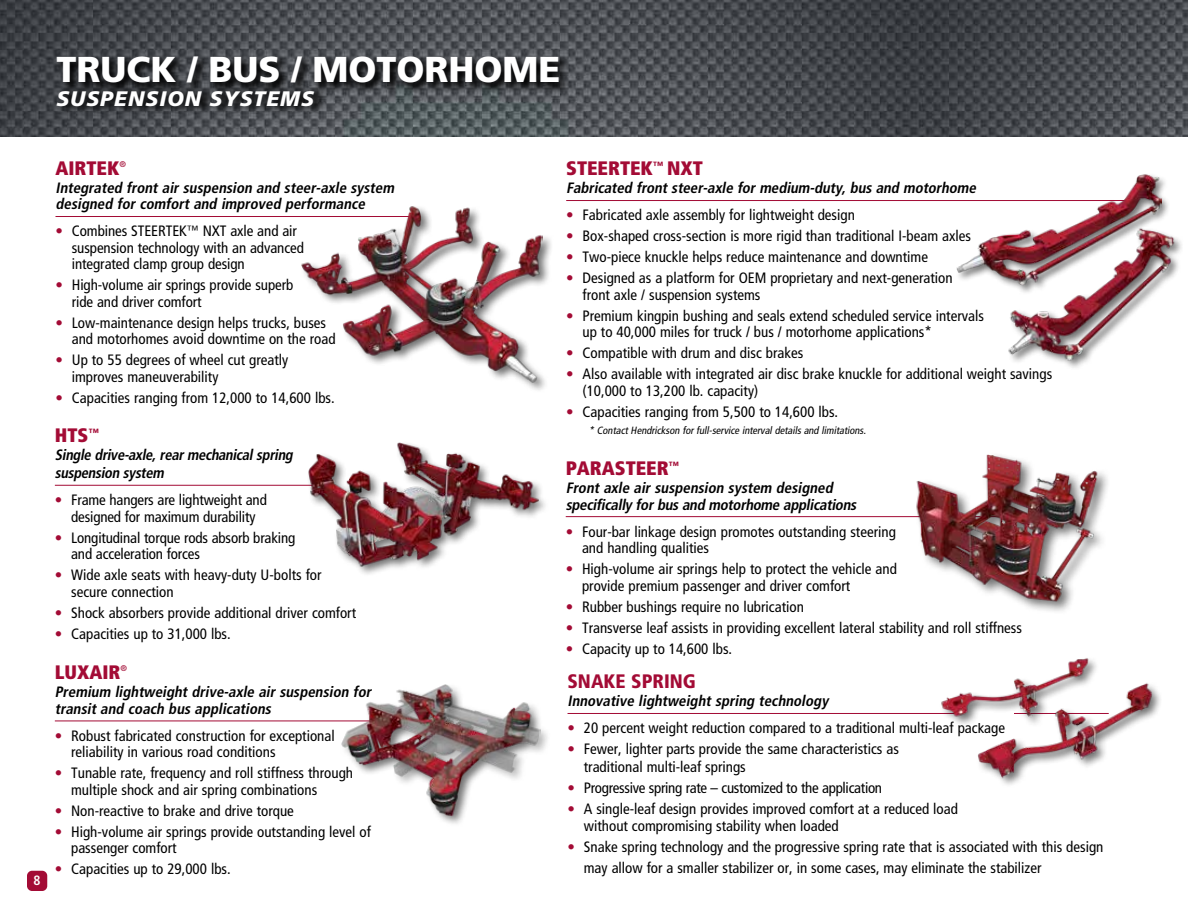
<style>
.page{position:relative;width:1188px;height:918px;background:#fff}
.page>*{position:absolute;margin:0;border:0;box-sizing:border-box;transform-origin:0 0}
.t1{font:900 36px "Frutiger LT Std";color:#fff}
.t2{font:italic 900 21px "Frutiger LT Std";letter-spacing:.05em;color:#fff}
.t3{font:900 condensed 19.5px "Frutiger LT Std";color:#a30b35}
.t4{font:900 condensed 19.5px "Frutiger LT Pro";color:#a30b35}
.t5{font:condensed 15px/16.5px "Frutiger LT Std";color:#000}
.t6{font:italic 700 condensed 15px/16.5px "Frutiger LT Std";color:#000}
.t7{font:condensed 15px/17.2px "Frutiger LT Pro";color:#000}
.t8{font:condensed 15px "Frutiger LT Pro";letter-spacing:-.02em;color:#000}
.t9{font:700 condensed 13.5px "Frutiger LT Std";color:#fff}
.t10{font:italic condensed 10.5px "Frutiger LT Std";color:#000}
.t11{font:900 condensed 8.25px "Frutiger LT Std";color:#ac2449}
.s1{color:#a30b35}
</style>
<div class="page">
<div style="left:27px;top:871px;width:20px;height:20px;background:#a30b35;border-radius:5px"></div>
<img style="left:0;top:0;width:1188px;height:136px">
<svg style="left:55px;top:54px;width:516px;height:40px"></svg>
<hr style="left:55px;top:485px;width:309px;height:1px;background:#a30b35">
<div style="left:57px;top:86px;width:271px;height:29px;background:#000;opacity:.9"></div>
<hr style="left:568px;top:713px;width:541px;height:1px;background:#a30b35">
<hr style="left:566px;top:200px;width:567px;height:1px;background:#a30b35">
<img style="left:1008px;top:236px;width:174px;height:128px">
<hr style="left:56px;top:216px;width:355px;height:1px;background:#a30b35">
<div style="left:300px;top:205px;width:254px;height:188px;background:#000;opacity:.55"></div>
<img style="left:301px;top:205px;width:242px;height:180px">
<img style="left:307px;top:442px;width:233px;height:126px">
<div style="left:956px;top:173px;width:215px;height:122px;background:#000;opacity:.55"></div>
<img style="left:957px;top:174px;width:204px;height:112px">
<div style="left:939px;top:656px;width:224px;height:132px;background:#000;opacity:.55"></div>
<img style="left:939px;top:656px;width:216px;height:132px">
<hr style="left:55px;top:721px;width:345px;height:1px;background:#a30b35">
<hr style="left:566px;top:516px;width:480px;height:1px;background:#a30b35">
<div style="left:340px;top:683px;width:211px;height:143px;background:#000;opacity:.55"></div>
<img style="left:340px;top:683px;width:201px;height:133px">
<div style="left:914px;top:452px;width:197px;height:163px;background:#000;opacity:.55"></div>
<img style="left:910px;top:454px;width:198px;height:149px">
<h1 class="t1" style="left:56px;top:48px;width:506px">TRUCK / BUS / MOTORHOME</h1>
<h2 class="t2" style="left:56px;top:86px;width:259px">SUSPENSION SYSTEMS</h2>
<p class="t9" style="left:34px;top:872px;width:9px">8</p>
<h3 class="t3" style="left:56px;top:156px;width:65px">AIRTEK</h3>
<p class="t11" style="left:119px;top:159px;width:8px">®</p>
<p class="t6" style="left:56px;top:179px;width:343px">Integrated front air suspension and steer-axle system designed for comfort and improved performance</p>
<p class="t5" style="left:72px;top:223px;width:234px;text-indent:-16px"><span class="s1">•</span> Combines STEERTEK<sup>™</sup> NXT axle and air suspension technology with an advanced integrated clamp group design</p>
<p class="t5" style="left:72px;top:277px;width:223px;text-indent:-16px"><span class="s1">•</span> High-volume air springs provide superb ride and driver comfort</p>
<p class="t5" style="left:72px;top:315px;width:265px;text-indent:-16px"><span class="s1">•</span> Low-maintenance design helps trucks, buses and motorhomes avoid downtime on the road</p>
<p class="t5" style="left:72px;top:352px;width:218px;text-indent:-16px"><span class="s1">•</span> Up to 55 degrees of wheel cut greatly improves maneuverability</p>
<p class="t5" style="left:56px;top:390px;width:281px"><span class="s1">•</span> Capacities ranging from 12,000 to 14,600 lbs.</p>
<h3 class="t3" style="left:55px;top:423px;width:46px">HTS<sup>™</sup></h3>
<p class="t6" style="left:55px;top:446px;width:243px;line-height:18px">Single drive-axle,rearmechanicalspring suspension system</p>
<p class="t5" style="left:55px;top:492px;width:214px;text-align:center"><span class="s1">•</span> Frame hangers are lightweight and designed for maximum durability</p>
<p class="t5" style="left:71px;top:529px;width:226px;text-indent:-16px"><span class="s1">•</span> Longitudinal torque rods absorb braking and acceleration forces</p>
<p class="t5" style="left:71px;top:567px;width:252px;text-indent:-16px"><span class="s1">•</span> Wide axle seats with heavy-duty U-bolts for secure connection</p>
<p class="t5" style="left:55px;top:604px;width:303px"><span class="s1">•</span> Shock absorbers provide additional driver comfort</p>
<p class="t5" style="left:55px;top:625px;width:177px"><span class="s1">•</span> Capacities up to 31,000 lbs.</p>
<h3 class="t3" style="left:55px;top:661px;width:67px">LUXAIR</h3>
<p class="t11" style="left:121px;top:664px;width:8px">®</p>
<p class="t6" style="left:55px;top:684px;width:321px">Premium lightweight drive-axle air suspension for transit and coach bus applications</p>
<p class="t5" style="left:71px;top:727px;width:265px;text-indent:-16px"><span class="s1">•</span> Robust fabricated construction for exceptional reliability in various road conditions</p>
<p class="t5" style="left:71px;top:765px;width:284px;text-indent:-16px"><span class="s1">•</span> Tunable rate, frequency and roll stiffness through multiple shock and air spring combinations</p>
<p class="t5" style="left:55px;top:802px;width:241px"><span class="s1">•</span> Non-reactive to brake and drive torque</p>
<p class="t5" style="left:71px;top:823px;width:301px;text-indent:-16px"><span class="s1">•</span> High-volume air springs provide outstanding level of passenger comfort</p>
<p class="t5" style="left:55px;top:861px;width:177px"><span class="s1">•</span> Capacities up to 29,000 lbs.</p>
<h3 class="t3" style="left:566px;top:157px;width:138px">STEERTEK<sup>™</sup> NXT</h3>
<p class="t6" style="left:566px;top:180px;width:414px">Fabricated front steer-axle for medium-duty, bus and motorhome</p>
<p class="t5" style="left:566px;top:207px;width:290px"><span class="s1">•</span> Fabricated axle assembly for lightweight design</p>
<p class="t5" style="left:566px;top:228px;width:406px"><span class="s1">•</span> Box-shaped cross-section is more rigid than traditional I-beam axles</p>
<p class="t5" style="left:566px;top:249px;width:363px"><span class="s1">•</span> Two-piece knuckle helps reduce maintenance and downtime</p>
<p class="t5" style="left:583px;top:270px;width:372px;text-indent:-16px"><span class="s1">•</span> Designed as a platform for OEM proprietary and next-generation front axle / suspension systems</p>
<p class="t5" style="left:583px;top:308px;width:403px;text-indent:-16px"><span class="s1">•</span> Premium kingpin bushing and seals extend scheduled service intervals up to 40,000 miles for truck / bus / motorhome applications*</p>
<p class="t5" style="left:566px;top:345px;width:239px"><span class="s1">•</span> Compatible with drum and disc brakes</p>
<p class="t5" style="left:583px;top:366px;width:471px;text-indent:-16px"><span class="s1">•</span> Also available with integrated air disc brake knuckle for additional weight savings (10,000 to 13,200 lb. capacity)</p>
<p class="t5" style="left:566px;top:404px;width:274px"><span class="s1">•</span> Capacities ranging from 5,500 to 14,600 lbs.</p>
<p class="t10" style="left:589px;top:424px;width:281px">* ContactHendrickson forfull-service intervaldetailsand limitations.</p>
<h3 class="t3" style="left:566px;top:456px;width:115px">PARASTEER<sup>™</sup></h3>
<p class="t6" style="left:566px;top:480px;width:295px">Front axle air suspension system designed specifically forbusand motorhome applications</p>
<p class="t5" style="left:582px;top:523px;width:315px;text-indent:-16px"><span class="s1">•</span> Four-bar linkage design promotes outstanding steering and handling qualities</p>
<p class="t5" style="left:582px;top:561px;width:316px;text-indent:-16px"><span class="s1">•</span> High-volume air springs help to protect the vehicle and provide premium passenger and driver comfort</p>
<p class="t5" style="left:566px;top:598px;width:240px"><span class="s1">•</span> Rubber bushings require no lubrication</p>
<p class="t5" style="left:566px;top:619px;width:458px"><span class="s1">•</span> Transverse leaf assists in providing excellent lateral stability and roll stiffness</p>
<p class="t5" style="left:566px;top:640px;width:168px"><span class="s1">•</span> Capacity up to 14,600 lbs.</p>
<h3 class="t4" style="left:568px;top:670px;width:130px">SNAKE SPRING</h3>
<p class="t6" style="left:568px;top:693px;width:265px">Innovative lightweight spring technology</p>
<p class="t7" style="left:568px;top:720px;width:439px"><span class="s1">•</span> 20 percent weight reduction compared to a traditional multi-leaf package</p>
<p class="t7" style="left:584px;top:741px;width:317px;text-indent:-16px"><span class="s1">•</span> Fewer, lighter parts provide the same characteristics as traditional multi-leaf springs</p>
<p class="t8" style="left:568px;top:779px;width:316px"><span class="s1">•</span> Progressive spring rate – customized to the application</p>
<p class="t7" style="left:584px;top:800px;width:376px;text-indent:-16px"><span class="s1">•</span> A single-leaf design provides improved comfort at a reduced load without compromising stability when loaded</p>
<p class="t7" style="left:584px;top:836px;width:521px;line-height:21px;text-indent:-16px"><span class="s1">•</span> Snake spring technology and the progressive spring rate that is associated with this design may allow for a smaller stabilizer or, in some cases, may eliminate the stabilizer</p>
</div>
